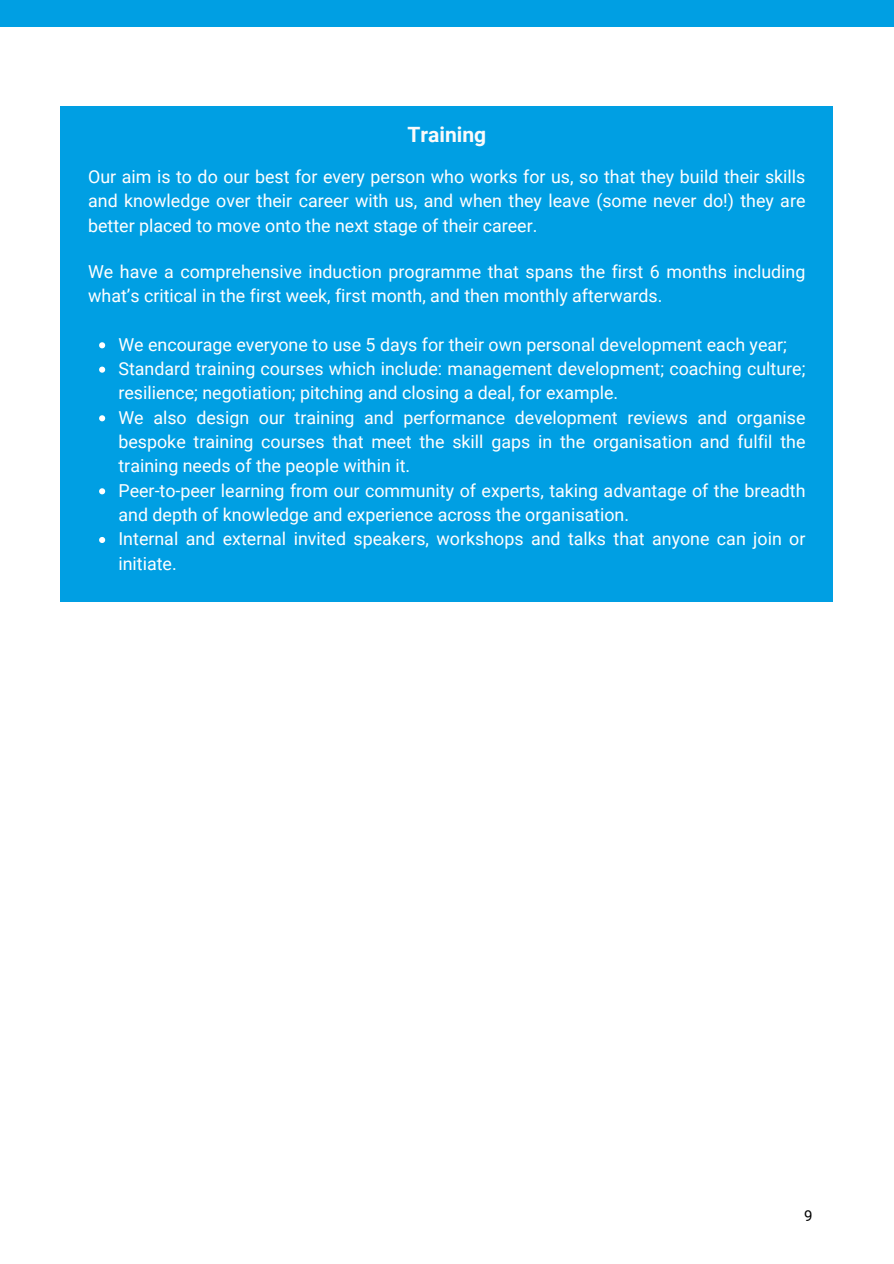
<style>
.page{position:relative;width:894px;height:1264px;background:#fff}
.page>*{position:absolute;margin:0;border:0;box-sizing:border-box;transform-origin:0 0}
.t1{font:700 21.15px "Roboto";color:#fafafa}
.t2{font:17.85px/24.3px "Roboto";color:#fff}
.t3{font:15px "Roboto";color:#000}
</style>
<div class="page">
<div style="left:0;top:0;width:893px;height:27px;background:#009fe3"></div>
<div style="left:60px;top:106px;width:772px;height:495px;background:#009fe3"></div>
<svg style="left:99px;top:342px;width:6px;height:6px"></svg>
<svg style="left:99px;top:366px;width:6px;height:7px"></svg>
<svg style="left:99px;top:415px;width:6px;height:6px"></svg>
<svg style="left:99px;top:488px;width:6px;height:6px"></svg>
<svg style="left:99px;top:537px;width:6px;height:6px"></svg>
<p class="t1" style="left:407px;top:123px;width:80px">Training</p>
<p class="t2" style="left:88px;top:165px;width:718px;text-align:justify">Our aim is to do our best for every person who works for us, so that they build their skills and knowledge over their career with us, and when they leave (some never do!) they are better placed to move onto the next stage of their career.</p>
<p class="t2" style="left:88px;top:259px;width:718px">We have a comprehensive induction programme that spans the first 6 months including what’s critical in the first week, first month, and then monthly afterwards.</p>
<p class="t2" style="left:118px;top:332px;width:669px">We encourage everyone to use 5 days for their own personal development each year;</p>
<p class="t2" style="left:118px;top:357px;width:688px">Standard training courses which include: management development; coaching culture; resilience; negotiation; pitching and closing a deal, for example.</p>
<p class="t2" style="left:118px;top:405px;width:688px;text-align:justify">We also design our training and performance development reviews and organise bespoke training courses that meet the skill gaps in the organisation and fulfil the training needs of the people within it.</p>
<p class="t2" style="left:118px;top:478px;width:688px">Peer-to-peer learning from our community of experts, taking advantage of the breadth and depth of knowledge and experience across the organisation.</p>
<p class="t2" style="left:118px;top:527px;width:688px">Internal and external invited speakers, workshops and talks that anyone can join or initiate.</p>
<h1 class="t3" style="left:804px;top:1207px;width:10px">9</h1>
</div>
